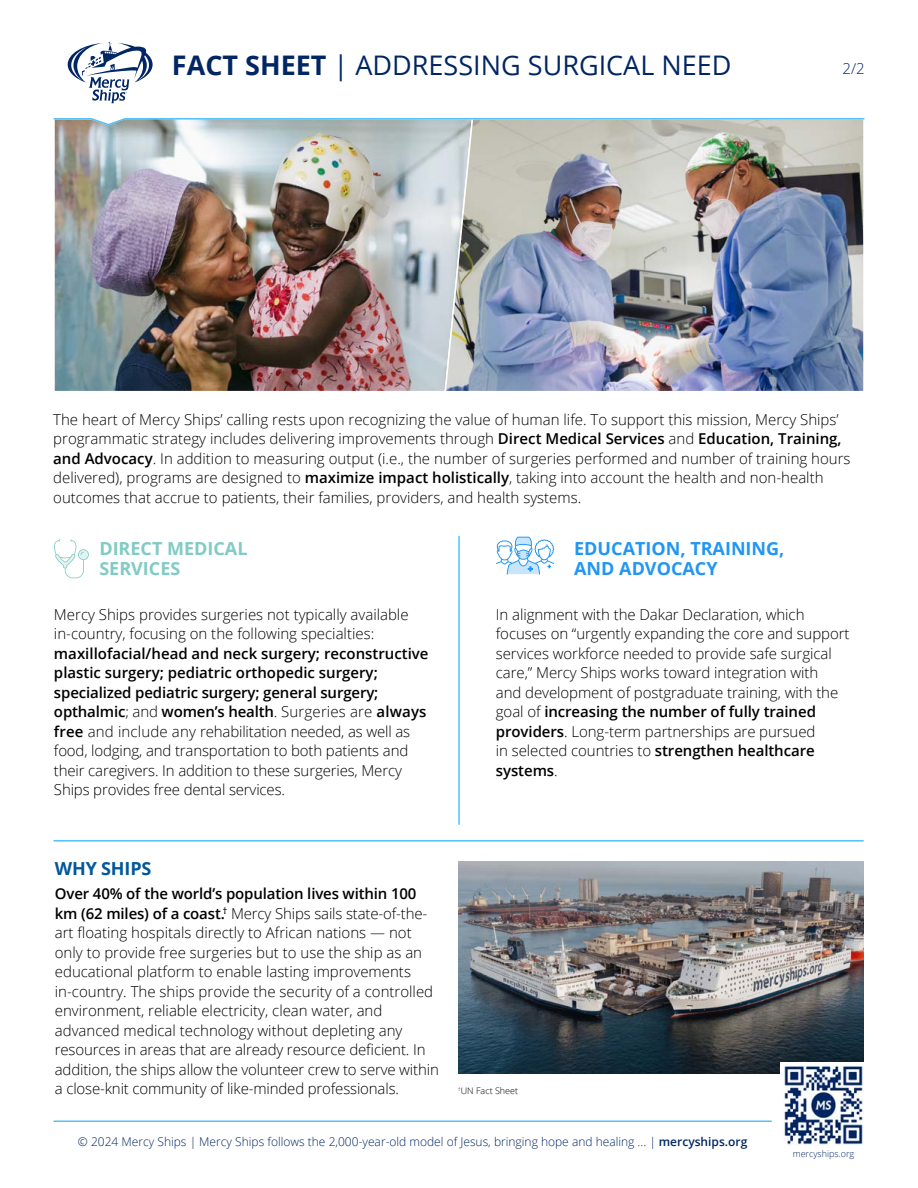
<style>
.page{position:relative;width:918px;height:1188px;background:#fff}
.page>*{position:absolute;margin:0;border:0;box-sizing:border-box;transform-origin:0 0}
.t1{font:27px "Open Sans";color:#002663}
.t2{font:700 18px/19.5px "Open Sans";color:#2196f3}
.t3{font:700 18px/19.5px "Open Sans";color:#80cbc4}
.t4{font:700 18px "Open Sans";letter-spacing:-.01em;color:#02579a}
.t5{font:300 15px/19.5px "Open Sans";color:#000}
.t6{font:300 15px "Open Sans";color:#002663}
.t7{font:300 12px "Open Sans";color:#002663}
.t8{font:300 9px "Open Sans";color:#002663}
.t9{font:300 9px "Open Sans";color:#000}
.s1{font-weight:700}
.s2{font-weight:600}
</style>
<div class="page">
<hr style="left:54px;top:840px;width:809px;height:2px;background:#4fc2f8">
<hr style="left:458px;top:536px;width:2px;height:288px;background:#4fc2f8">
<svg style="left:54px;top:539px;width:35px;height:39px"></svg>
<svg style="left:496px;top:537px;width:58px;height:38px"></svg>
<img style="left:54px;top:126px;width:390px;height:265px">
<img style="left:444px;top:126px;width:420px;height:265px">
<svg style="left:53px;top:118px;width:812px;height:8px;background:#a6bec3"></svg>
<svg style="left:68px;top:42px;width:85px;height:61px"></svg>
<hr style="left:54px;top:1120px;width:717px;height:2px;background:#4fc2f8">
<img style="left:458px;top:861px;width:406px;height:213px">
<svg style="left:778px;top:1060px;width:86px;height:86px"></svg>
<h1 class="t1" style="left:172px;top:46px;width:561px"><span class="s1">FACT SHEET</span> | ADDRESSING SURGICAL NEED</h1>
<p class="t6" style="left:843px;top:58px;width:24px">2/2</p>
<p class="t5" style="left:53px;top:409px;width:799px">The heart of Mercy Ships’ calling rests upon recognizing the value of human life. To support this mission, Mercy Ships’ programmatic strategy includes delivering improvements through <span class="s2">Direct Medical Services</span> and <span class="s2">Education, Training, and Advocacy</span>. In addition to measuring output (i.e., the number of surgeries performed and number of training hours delivered), programs are designed to <span class="s2">maximize impact holistically</span>, taking into account the health and non-health outcomes that accrue to patients, their families, providers, and health systems.</p>
<p class="t3" style="left:99px;top:539px;width:150px">DIRECT MEDICAL<br>SERVICES</p>
<p class="t2" style="left:574px;top:539px;width:212px">EDUCATION, TRAINING,<br>AND ADVOCACY</p>
<p class="t5" style="left:54px;top:604px;width:356px">Mercy Ships provides surgeries not typically available in-country, focusing on the following specialties:</p>
<p class="t5" style="left:54px;top:643px;width:376px"><span class="s2">maxillofacial/head and neck surgery; reconstructive plastic surgery; pediatric orthopedic surgery; specialized pediatric surgery; general surgery; opthalmic</span>; and <span class="s2">women’s health</span>. Surgeries are <span class="s2">always free</span> and include any rehabilitation needed, as well as food, lodging, and transportation to both patients and their caregivers. In addition to these surgeries, Mercy Ships provides free dental services.</p>
<p class="t5" style="left:496px;top:604px;width:355px">In alignment with the Dakar Declaration, which focuses on “urgently expanding the core and support services workforce needed to provide safe surgical care,” Mercy Ships works toward integration with<br>and development of postgraduate training, with the goal of <span class="s2">increasing the number of fully trained providers</span>. Long-term partnerships are pursued<br>in selected countries to <span class="s2">strengthen healthcare systems</span>.</p>
<p class="t4" style="left:55px;top:856px;width:98px">WHY SHIPS</p>
<p class="t5" style="left:55px;top:883px;width:386px"><span class="s2">Over 40% of the world’s population lives within 100 km (62 miles) of a coast.</span><sup>†</sup> Mercy Ships sails state-of-the&shy;art floating hospitals directly to African nations — not only to provide free surgeries but to use the ship as an educational platform to enable lasting improvements in-country. The ships provide the security of a controlled environment, reliable electricity, clean water, and advanced medical technology without depleting any resources in areas that are already resource deficient. In addition, the ships allow the volunteer crew to serve within a close-knit community of like-minded professionals.</p>
<p class="t9" style="left:458px;top:1085px;width:61px"><sup>†</sup>UN Fact Sheet</p>
<p class="t7" style="left:78px;top:1133px;width:671px">© 2024 Mercy Ships | Mercy Ships follows the 2,000-year-old model of Jesus, bringing hope and healing ... | <span class="s2">mercyships.org</span></p>
<p class="t8" style="left:793px;top:1147px;width:63px">mercyships.org</p>
</div>
